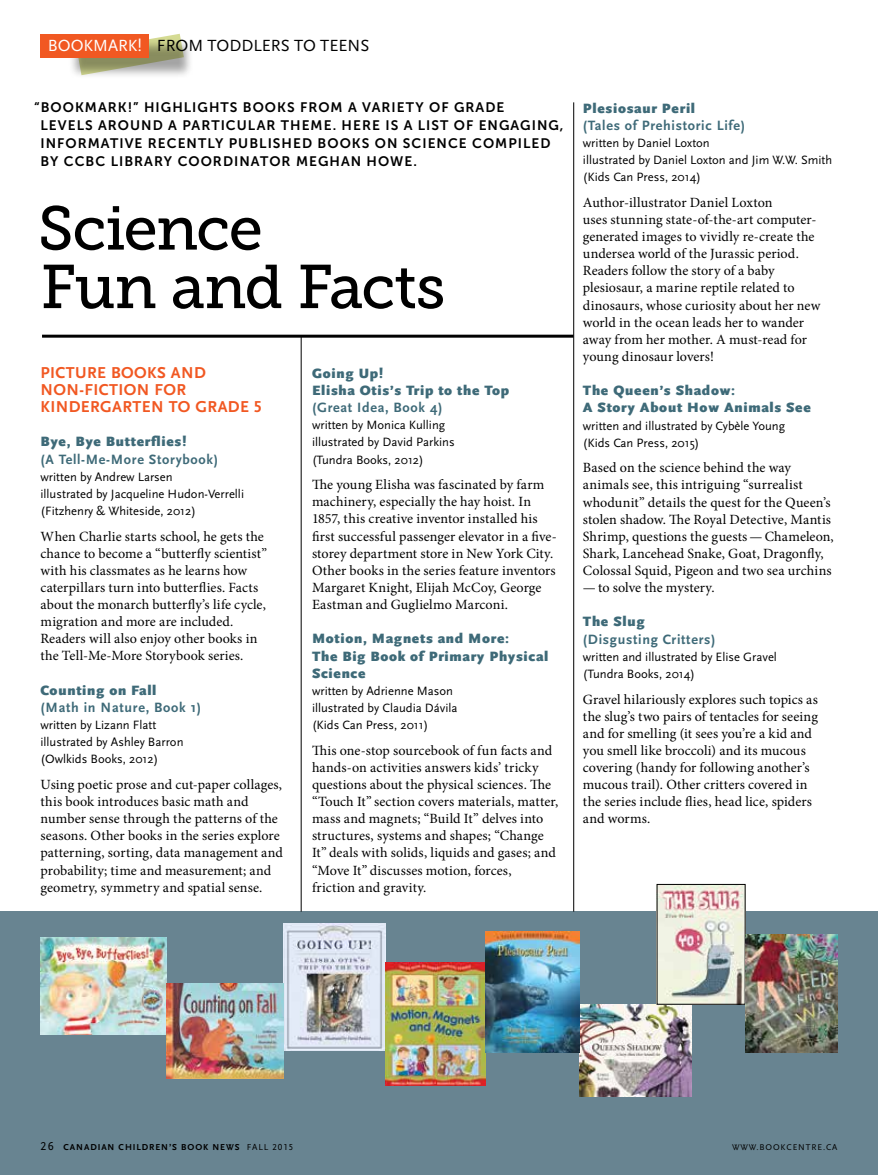
<style>
.page{position:relative;width:878px;height:1175px;background:#fff}
.page>*{position:absolute;margin:0;border:0;box-sizing:border-box;transform-origin:0 0}
.t1{font:61.5px/58.5px "Museo Slab 500";letter-spacing:-.025em;color:#000}
.t2{font:16.8px "Scala Sans";color:#000}
.t3{font:16.8px "Scala Sans";color:#fff}
.t4{font:700 16.5px/17.1px "Scala Sans LF";letter-spacing:.025em;color:#f15822}
.t5{font:14.1px/17.1px "Minion Pro";letter-spacing:.005em;color:#000}
.t6{font:900 14.1px/17.2px "Scala Sans";letter-spacing:.05em;color:#3e6a78}
.t7{font:700 14.1px "Scala Sans";letter-spacing:.05em;color:#3e6a78}
.t8{font:13.65px/18px "Museo Sans 700";letter-spacing:.075em;color:#000}
.t9{font:12.6px/17.1px "Scala Sans";color:#000}
.t10{font:700 9px "Scala Sans LF";letter-spacing:.105em;color:#000}
.t11{font:8.7px "Scala Sans LF";letter-spacing:.105em;color:#000}
.s1{color:#000}
.s2{font-weight:400;font-size:12px}
.s3{font-weight:400}
</style>
<div class="page">
<div style="left:0;top:911px;width:878px;height:263px;background:#688491"></div>
<hr style="left:301px;top:336px;width:1px;height:575px;background:#000">
<svg style="left:151px;top:34px;width:30px;height:5px"></svg>
<div style="left:68px;top:39px;width:125px;height:40px;background:#000;opacity:.36"></div>
<div style="left:40px;top:34px;width:109px;height:24px;background:#f15822"></div>
<hr style="left:573px;top:102px;width:1px;height:809px;background:#000">
<img style="left:40px;top:937px;width:126px;height:97px">
<img style="left:284px;top:923px;width:101px;height:127px">
<img style="left:385px;top:962px;width:100px;height:123px">
<img style="left:579px;top:1004px;width:113px;height:92px">
<hr style="left:42px;top:335px;width:531px;height:3px;background:#000">
<img style="left:166px;top:983px;width:118px;height:95px">
<img style="left:659px;top:886px;width:84px;height:116px">
<img style="left:485px;top:931px;width:95px;height:121px">
<img style="left:745px;top:934px;width:92px;height:118px">
<p class="t3" style="left:48px;top:36px;width:121px">BOOKMARK! <span class="s1">from</span></p>
<p class="t2" style="left:207px;top:36px;width:12px">toddlers</p>
<p class="t2" style="left:294px;top:36px;width:37px">to teens</p>
<p class="t8" style="left:34px;top:98px;width:62px">“BOOKMAR</p>
<p class="t8" style="left:40px;top:98px;width:524px;text-indent:77px">K!” HIGHLIGHTS BOOKS FROM A VARIETY OF GRADE<br>LEVELS AROUND A PARTICULAR THEME. H ERE IS A LIST OF ENGAGING, INFORMATIVE RECENTLY PUBLISHED BOOKS ON SCIENCE COMPILED<br>BY CCBC LIBRARY COORDINATOR MEGHAN HOWE.</p>
<h1 class="t1" style="left:38px;top:199px;width:409px">Science<br>Fun and Facts</h1>
<p class="t4" style="left:40px;top:364px;width:223px">PICTURE BOOKS AND<br>NON-FICTION FOR<br>KINDERGARTEN TO GRADE 5</p>
<p class="t6" style="left:40px;top:433px;width:148px">Bye, Bye Butterflies!</p>
<p class="t7" style="left:40px;top:450px;width:179px">(A Tell-Me-More Storybook)</p>
<p class="t9" style="left:40px;top:468px;width:205px">written by Andrew Larsen<br>illustrated by Jacqueline Hudon-Verrelli (Fitzhenry &amp; Whiteside, 2012)</p>
<p class="t5" style="left:40px;top:527px;width:228px">When Charlie starts school, he gets the chance to become a “butterfly scientist” with his classmates as he learns how caterpillars turn into butterflies. Facts about the monarch butterfly’s life cycle, migration and more are included.<br>Readers will also enjoy other books in the Tell-Me-More Storybook series.</p>
<p class="t6" style="left:40px;top:681px;width:117px">Counting on Fall</p>
<p class="t7" style="left:40px;top:699px;width:162px">(Math in Nature, Book 1)</p>
<p class="t9" style="left:40px;top:716px;width:144px">written by Lizann Flatt illustrated by Ashley Barron (Owlkids Books, 2012)</p>
<p class="t5" style="left:40px;top:776px;width:244px">Using poetic prose and cut-paper collages, this book introduces basic math and number sense through the patterns of the seasons. Other books in the series explore patterning, sorting, data management and probability; time and measurement; and geometry, symmetry and spatial sense.</p>
<p class="t6" style="left:312px;top:364px;width:199px">Going Up!<br>Elisha Otis’s Trip to the Top</p>
<p class="t7" style="left:312px;top:399px;width:132px">(Great I dea, Book 4)</p>
<p class="t9" style="left:312px;top:416px;width:144px">written by Monica Kulling illustrated by David Parkins (Tundra Books, 2012)</p>
<p class="t5" style="left:312px;top:476px;width:246px">The young Elisha was fascinated by farm machinery, especially the hay hoist. In 1857, this creative inventor installed his first successful passenger elevator in a five&shy;storey department store in New York City.<br>Other books in the series feature inventors Margaret Knight, Elijah McCoy, George Eastman and Guglielmo Marconi.</p>
<p class="t6" style="left:312px;top:630px;width:238px">Motion, Magnets and More:<br>The Big Book of Primary Physical<br>Science</p>
<p class="t9" style="left:312px;top:682px;width:147px">written by Adrienne Mason illustrated by Claudia Dávila (Kids Can Press, 2011)</p>
<p class="t5" style="left:312px;top:741px;width:248px">This one-stop sourcebook of fun facts and hands-on activities answers kids’ tricky questions about the physical sciences. The “Touch It” section covers materials, matter, mass and magnets; “Build It” delves into structures, systems and shapes; “Change It” deals with solids, liquids and gases; and “Move It” discusses motion, forces, friction and gravity.</p>
<p class="t6" style="left:583px;top:99px;width:114px">Plesiosaur Peril</p>
<p class="t7" style="left:583px;top:117px;width:164px">(Tales of Prehistoric Life)</p>
<p class="t9" style="left:583px;top:134px;width:251px">written by Daniel Loxton<br>illustrated by Daniel Loxton and Jim W.W. Smith (Kids Can Press, 2014)</p>
<p class="t5" style="left:583px;top:194px;width:239px">Author-illustrator Daniel Loxton<br>uses stunning state-of-the-art computer&shy;generated images to vividly re-create the undersea world of the Jurassic period.<br>Readers follow the story of a baby plesiosaur, a marine reptile related to dinosaurs, whose curiosity about her new world in the ocean leads her to wander away from her mother. A must-read for young dinosaur lovers!</p>
<p class="t6" style="left:583px;top:382px;width:229px">The Queen’s Shadow:<br>A Story About How Animals See</p>
<p class="t9" style="left:583px;top:417px;width:204px">written and illustrated by Cybèle Young (Kids Can Press, 2015)</p>
<p class="t5" style="left:583px;top:459px;width:252px">Based on the science behind the way animals see, this intriguing “surrealist whodunit” details the quest for the Queen’s stolen shadow. The Royal Detective, Mantis Shrimp, questions the guests — Chameleon, Shark, Lancehead Snake, Goat, Dragonfly, Colossal Squid, Pigeon and two sea urchins</p>
<p class="t5" style="left:583px;top:579px;width:133px">— to solve the mystery.</p>
<p class="t6" style="left:583px;top:613px;width:63px">The Slug</p>
<p class="t7" style="left:583px;top:630px;width:134px">(Disgusting Critters)</p>
<p class="t9" style="left:583px;top:648px;width:195px">written and illustrated by Elise Gravel (Tundra Books, 2014)</p>
<p class="t5" style="left:583px;top:690px;width:236px">Gravel hilariously explores such topics as the slug’s two pairs of tentacles for seeing and for smelling (it sees you’re a kid and you smell like broccoli) and its mucous covering (handy for following another’s mucous trail). Other critters covered in the series include flies, head lice, spiders and worms.</p>
<p class="t10" style="left:40px;top:1141px;width:254px"><span class="s2">26</span> CANADIAN CHILDREN’S BOOK NEWS <span class="s3">FALL 2015</span></p>
<p class="t11" style="left:732px;top:1142px;width:107px">WWW.BOOKCENTRE.CA</p>
</div>
